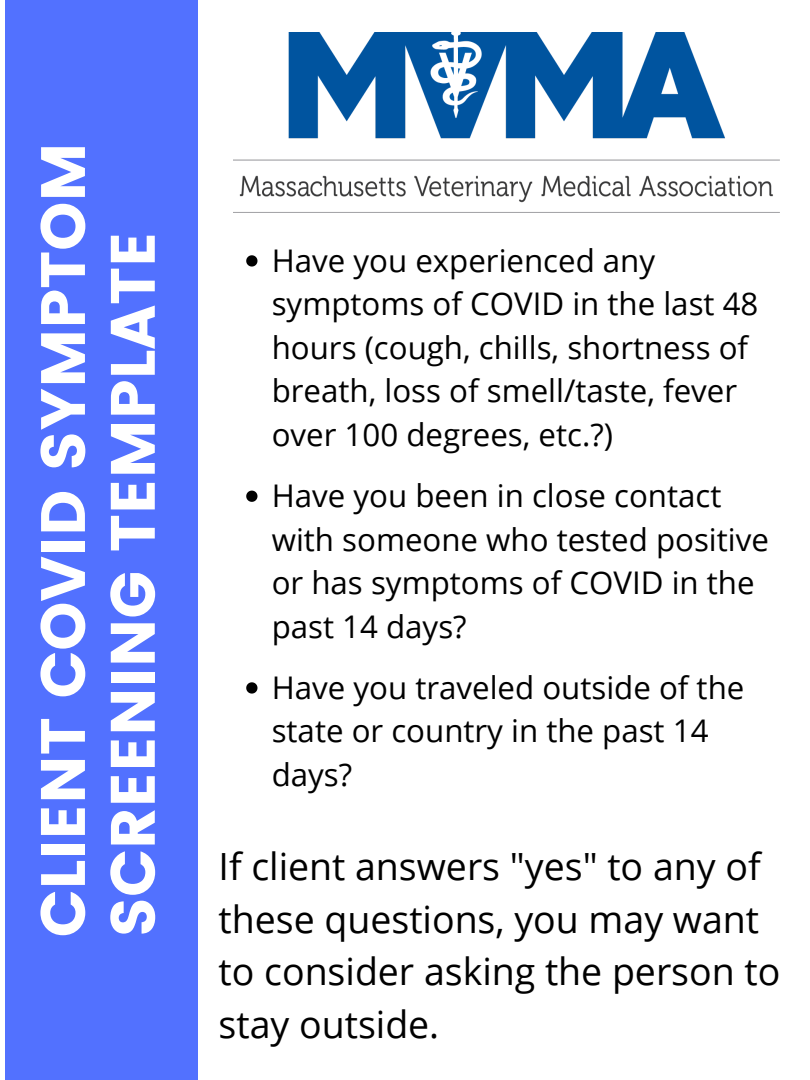
<style>
.page{position:relative;width:810px;height:1080px;background:#fff}
.page>*{position:absolute;margin:0;border:0;box-sizing:border-box;transform-origin:0 0}
.t1{font:62.5px/69.9px "Poppins";color:#fff}
.t2{font:37.5px/52.5px "Open Sans";color:#000}
.t3{font:31.25px/43.6px "Open Sans";color:#000}
</style>
<div class="page">
<div style="left:5px;top:0;width:193px;height:1080px;background:#5271ff"></div>
<img style="left:234px;top:32px;width:545px;height:171px">
<svg style="left:246px;top:255px;width:11px;height:12px"></svg>
<svg style="left:246px;top:491px;width:11px;height:11px"></svg>
<svg style="left:246px;top:682px;width:11px;height:12px"></svg>
<p class="t1" style="left:28px;top:937px;width:796px;rotate:-90deg">CLIENT COVID SYMPTOM<br>SCREENING TEMPLATE</p>
<p class="t3" style="left:272px;top:238px;width:488px">Have you experienced any symptoms of COVID in the last 48 hours (cough, chills, shortness of breath, loss of smell/taste, fever over 100 degrees, etc.?)</p>
<p class="t3" style="left:272px;top:473px;width:499px">Have you been in close contact with someone who tested positive or has symptoms of COVID in the past 14 days?</p>
<p class="t3" style="left:272px;top:665px;width:474px">Have you traveled outside of the state or country in the past 14 days?</p>
<p class="t2" style="left:219px;top:839px;width:563px">If client answers "yes" to any of these questions, you may want to consider asking the person to stay outside.</p>
</div>
